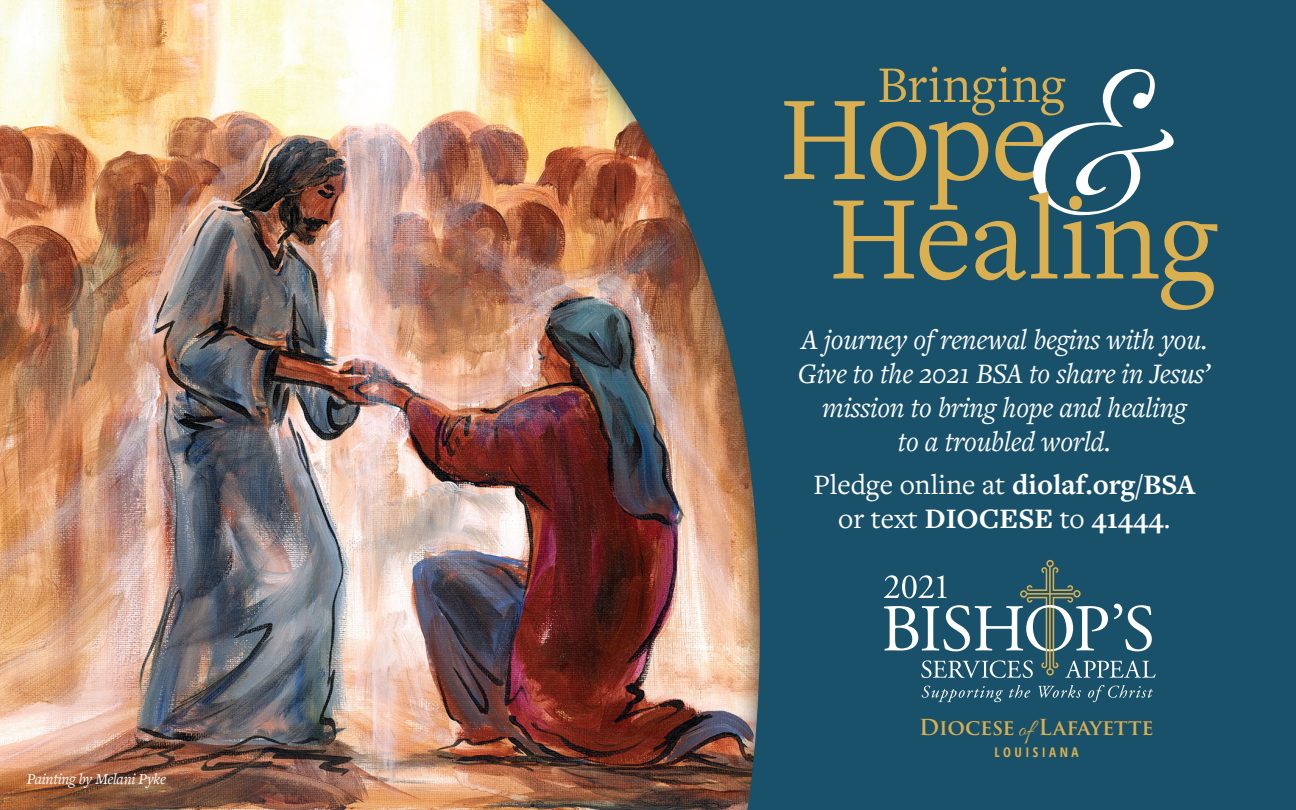
<style>
.page{position:relative;width:1296px;height:810px;background:#fff}
.page>*{position:absolute;margin:0;border:0;box-sizing:border-box;transform-origin:0 0}
.t1{font:124.65px "Freight Text Pro";letter-spacing:-.01em;color:#daaf50}
.t2{font:53.32px "Freight Text Pro";letter-spacing:.005em;color:#daaf50}
.t3{font:italic 29.25px/33.8px "Freight Text Pro";letter-spacing:-.01em;color:#fff;text-align:center}
.t4{font:700 29.25px/33.8px "Freight Text Pro";color:#fff;text-align:center}
.t5{font:600 21.38px "Trajan Pro 3";letter-spacing:-.01em;color:#daaf50}
.t6{font:italic 15.75px "Freight Text Pro";letter-spacing:-.02em;color:#fff}
.t7{font:700 condensed 13.28px "Open Sans";letter-spacing:.26em;color:#daaf50}
.s1{font-weight:400}
.s2{font-family:"Allura";font-weight:400;font-size:24.53px}
</style>
<div class="page">
<img style="left:0;top:0;width:523px;height:810px">
<div style="left:523px;top:0;width:773px;height:810px;background:#231f20;opacity:.75"></div>
<img style="left:542px;top:0;width:754px;height:810px">
<svg style="left:1027px;top:64px;width:153px;height:154px;background:#396980"></svg>
<svg style="left:922px;top:686px;width:81px;height:16px"></svg>
<svg style="left:1009px;top:685px;width:21px;height:13px"></svg>
<svg style="left:1038px;top:685px;width:43px;height:13px"></svg>
<svg style="left:1088px;top:685px;width:65px;height:17px"></svg>
<svg style="left:884px;top:560px;width:272px;height:118px;background:#3e6c7f"></svg>
<p class="t6" style="left:27px;top:768px;width:140px">Painting by Melani Pyke</p>
<p class="t2" style="left:877px;top:50px;width:189px">Bringing</p>
<p class="t1" style="left:779px;top:57px;width:271px">Hope</p>
<p class="t1" style="left:828px;top:156px;width:390px">Healing</p>
<p class="t3" style="left:798px;top:322px;width:414px">A journey of renewal begins with you.<br>Give to the 2021 BSA to share in Jesus’ mission to bring hope and healing<br>to a troubled world.</p>
<p class="t4" style="left:813px;top:467px;width:384px"><span class="s1">Pledge online at</span> diolaf.org/BSA <span class="s1">or text</span> DIOCESE <span class="s1">to</span> 41444<span class="s1">.</span></p>
<p class="t5" style="left:919px;top:711px;width:236px">Diocese <span class="s2">of</span> Lafayette</p>
<p class="t7" style="left:994px;top:743px;width:86px">LOUISIANA</p>
</div>
